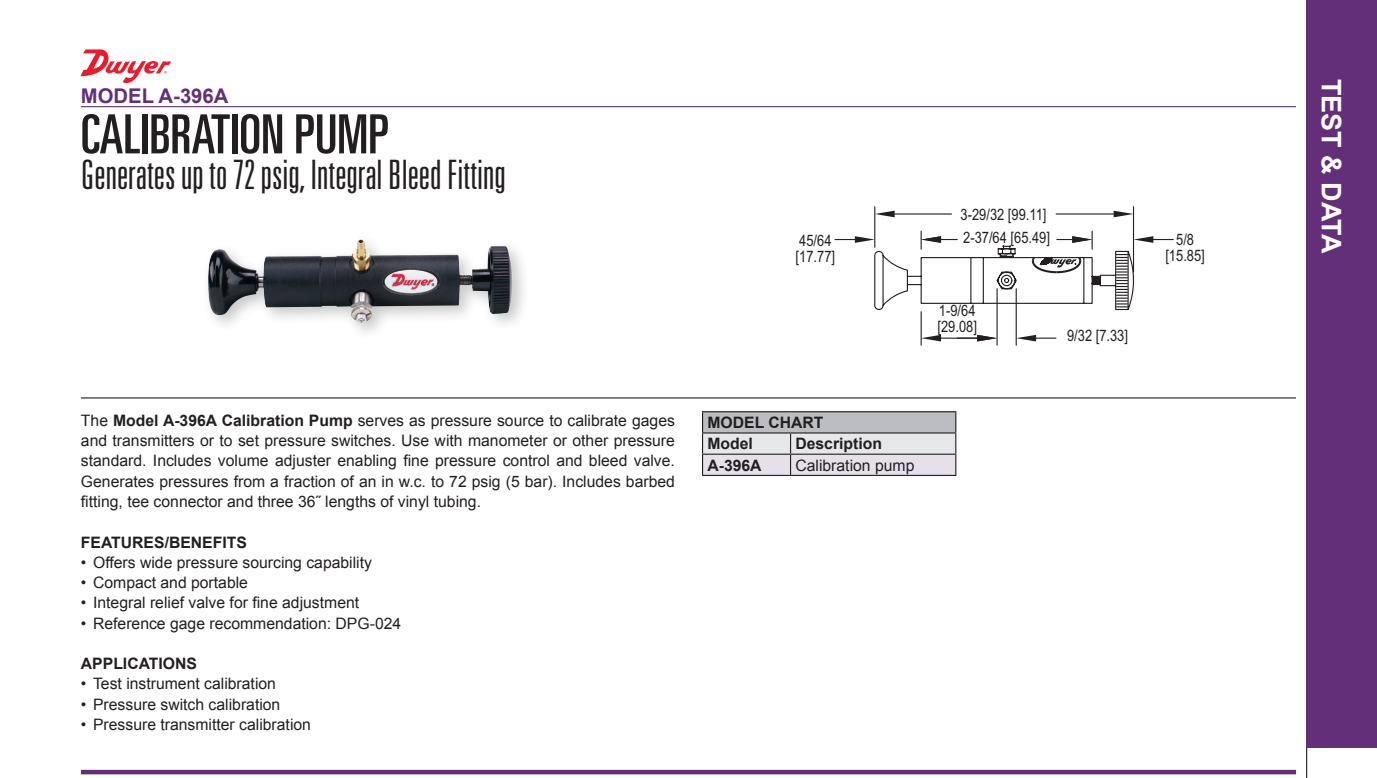
<style>
.page{position:relative;width:1377px;height:778px;background:#fff}
.page>*{position:absolute;margin:0;border:0;box-sizing:border-box;transform-origin:0 0}
.t1{font:ultra-condensed 54px "Univers LT Std";color:#231f20}
.t2{font:300 ultra-condensed 40.5px "Univers LT Std";color:#231f20}
.t3{font:700 27px "Arial";color:#fff}
.t4{font:700 20.25px "Arial";color:#622f78}
.t5{font:15.75px/20.2px "Arial";color:#231f20;text-align:justify}
.t6{font:15.75px/15.8px "Arial Narrow";color:#231f20}
.t7{font:700 15.75px/21.2px "Arial";color:#231f20}
.s1{font-weight:700}
</style>
<div class="page">
<hr style="left:81px;top:106px;width:1215px;height:1px;background:#622f78">
<hr style="left:81px;top:397px;width:1215px;height:1px;background:#231f20">
<div style="left:201px;top:233px;width:330px;height:107px;background:#231f20;opacity:.25"></div>
<img style="left:208px;top:243px;width:305px;height:80px">
<svg style="left:81px;top:769px;width:1215px;height:4px;background:#835b94"></svg>
<hr style="left:874px;top:206px;width:1px;height:41px;background:#231f20">
<hr style="left:1133px;top:206px;width:1px;height:66px;background:#231f20">
<hr style="left:895px;top:213px;width:56px;height:1px;background:#231f20">
<hr style="left:1056px;top:213px;width:58px;height:1px;background:#231f20">
<svg style="left:875px;top:210px;width:20px;height:7px"></svg>
<svg style="left:1114px;top:210px;width:19px;height:7px"></svg>
<hr style="left:921px;top:311px;width:1px;height:34px;background:#231f20">
<hr style="left:996px;top:288px;width:2px;height:57px;background:#231f20">
<hr style="left:941px;top:337px;width:36px;height:1px;background:#231f20">
<svg style="left:921px;top:334px;width:20px;height:7px"></svg>
<hr style="left:1016px;top:288px;width:1px;height:57px;background:#231f20">
<svg style="left:957px;top:334px;width:40px;height:7px"></svg>
<svg style="left:1016px;top:334px;width:40px;height:7px"></svg>
<svg style="left:835px;top:231px;width:338px;height:90px"></svg>
<svg style="left:80px;top:49px;width:91px;height:34px"></svg>
<div style="left:1306px;top:0;width:71px;height:747px;background:#622f78"></div>
<hr style="left:702px;top:411px;width:89px;height:1px;background:#231f20">
<hr style="left:791px;top:411px;width:165px;height:1px;background:#231f20">
<svg style="left:702px;top:412px;width:254px;height:63px;background:#d0ced3"></svg>
<hr style="left:702px;top:432px;width:89px;height:1px;background:#231f20">
<hr style="left:791px;top:432px;width:165px;height:1px;background:#231f20">
<svg style="left:1306px;top:747px;width:71px;height:31px"></svg>
<p class="t4" style="left:81px;top:82px;width:149px">MODEL A-396A</p>
<h3 class="t3" style="left:1349px;top:79px;width:176px;rotate:90deg">TEST &amp; DATA</h3>
<h1 class="t1" style="left:81px;top:103px;width:310px">CALIBRATION PUMP</h1>
<h2 class="t2" style="left:81px;top:154px;width:426px">Generates up to 72 psig, Integral Bleed Fitting</h2>
<p class="t6" style="left:960px;top:206px;width:87px">3-29/32 [99.11]</p>
<p class="t6" style="left:963px;top:229px;width:88px">2-37/64 [65.49]</p>
<p class="t6" style="left:796px;top:232px;width:41px">45/64 [17.77]</p>
<p class="t6" style="left:1165px;top:231px;width:41px;text-align:center">5/8 [15.85]</p>
<p class="t5" style="left:81px;top:410px;width:596px">The <span class="s1">Model A-396A Calibration Pump</span> serves as pressure source to calibrate gages and transmitters or to set pressure switches. Use with manometer or other pressure standard. Includes volume adjuster enabling fine pressure control and bleed valve.<br>Generates pressures from a fraction of an in w.c. to 72 psig (5 bar). Includes barbed fitting, tee connector and three 36˝ lengths of vinyl tubing.</p>
<p class="t7" style="left:81px;top:531px;width:167px">FEATURES/BENEFITS</p>
<p class="t5" style="left:81px;top:552px;width:293px">• Offers wide pressure sourcing capability</p>
<p class="t5" style="left:81px;top:572px;width:169px">• Compact and portable</p>
<p class="t5" style="left:81px;top:592px;width:280px">• Integral relief valve for fine adjustment</p>
<p class="t5" style="left:81px;top:612px;width:322px">• Reference gage recommendation: DPG-024</p>
<p class="t7" style="left:81px;top:653px;width:118px">APPLICATIONS</p>
<p class="t5" style="left:81px;top:673px;width:197px">• Test instrument calibration</p>
<p class="t5" style="left:81px;top:693px;width:201px">• Pressure switch calibration</p>
<p class="t5" style="left:81px;top:714px;width:232px">• Pressure transmitter calibration</p>
<p class="t6" style="left:937px;top:302px;width:41px">1-9/64 [29.08]</p>
<p class="t7" style="left:707px;top:412px;width:118px">MODEL CHART<br>Model</p>
<p class="t7" style="left:795px;top:433px;width:88px">Description</p>
<p class="t7" style="left:707px;top:454px;width:56px">A-396A</p>
<p class="t5" style="left:795px;top:454px;width:121px">Calibration pump</p>
<p class="t6" style="left:1067px;top:327px;width:63px">9/32 [7.33]</p>
</div>
